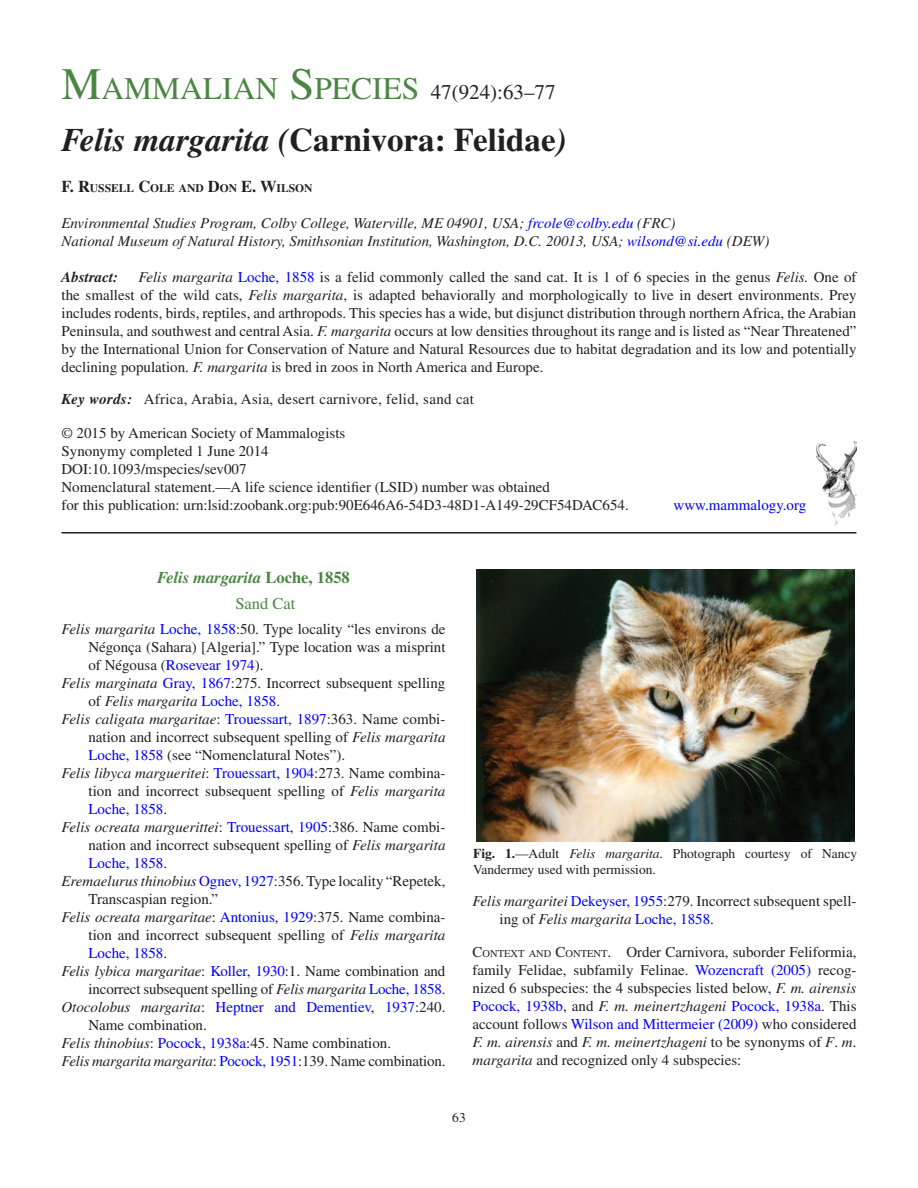
<style>
.page{position:relative;width:918px;height:1188px;background:#fff}
.page>*{position:absolute;margin:0;border:0;box-sizing:border-box;transform-origin:0 0}
.t1{font:700 33px "Times";color:#231f20}
.t2{font:31.5px "Times";color:#4a8641}
.t3{font:italic 700 16.5px/25.5px "Times";color:#4a8641}
.t4{font:15px/18px "Times";color:#231f20;text-align:justify}
.t5{font:italic 15px/18px "Times";color:#231f20}
.t6{font:15px "Times";color:#00f}
.t7{font:15px "Times";letter-spacing:.02em;color:#231f20}
.t8{font:italic 700 15px "Times";color:#231f20}
.t9{font:13.5px/16.5px "Times";color:#231f20}
.t10{font:700 11.55px "Times";color:#231f20}
.s1{font-size:45px}
.s2{font-size:21px;color:#231f20}
.s3{font-style:italic}
.s4{font-size:16.5px}
.s5{color:#00f}
.s6{font-weight:700;font-style:italic}
.s7{font-style:normal}
.s8{font-weight:400;font-style:normal}
.s9{font-style:normal;color:#00f}
.s10{color:#231f20}
.s11{font-style:italic;color:#231f20}
.s12{font-weight:700}
.s13{font-style:inherit}
.s14{font-size:10.5px}
</style>
<div class="page">
<img style="left:817px;top:441px;width:39px;height:84px">
<hr style="left:62px;top:532px;width:794px;height:2px;background:#231f20">
<img style="left:476px;top:569px;width:378px;height:272px">
<h2 class="t2" style="left:62px;top:71px;width:496px"><span class="s1">M</span>AMMALIAN <span class="s1">S</span>PECIES <span class="s2">47(924):63–77</span></h2>
<h1 class="t1" style="left:62px;top:120px;width:507px"><span class="s3">Felis margarita (</span>Carnivora: Felidae<span class="s3">)</span></h1>
<p class="t10" style="left:62px;top:181px;width:252px"><span class="s4">F. R</span>USSELL <span class="s4">C</span>OLE AND <span class="s4">D</span>ON <span class="s4">E. W</span>ILSON</p>
<p class="t5" style="left:62px;top:214px;width:709px">Environmental Studies Program, Colby College, Waterville, ME 04901, USA; <span class="s5">frcole@colby.edu</span> (FRC)<br>National Museum of Natural History, Smithsonian Institution, Washington, D.C. 20013, USA; <span class="s5">wilsond@si.edu</span> (DEW)</p>
<p class="t8" style="left:62px;top:268px;width:58px">Abstract:</p>
<p class="t4" style="left:62px;top:267px;width:797px;text-indent:77px"><span class="s3">Felis margarita</span> <span class="s5">Loche, 1858</span> is a felid commonly called the sand cat. It is 1 of 6 species in the genus <span class="s3">Felis.</span> One of the smallest of the wild cats, <span class="s3">Felis margarita</span>, is adapted behaviorally and morphologically to live in desert environments. Prey includes rodents, birds, reptiles, and arthropods. This species has a wide, but disjunct distribution through northern Africa, the Arabian Peninsula, and southwest and central Asia. <span class="s3">F. margarita</span> occurs at low densities throughout its range and is listed as “Near Threatened” by the International Union for Conservation of Nature and Natural Resources due to habitat degradation and its low and potentially declining population. <span class="s3">F. margarita</span> is bred in zoos in North America and Europe.</p>
<p class="t7" style="left:62px;top:390px;width:414px"><span class="s6">Key words:</span> Africa, Arabia, Asia, desert carnivore, felid, sand cat</p>
<p class="t4" style="left:62px;top:423px;width:569px;text-align:left">© 2015 by American Society of Mammalogists<br>Synonymy completed 1 June 2014<br>DOI:10.1093/mspecies/sev007<br>Nomenclatural statement.—A life science identifier (LSID) number was obtained<br>for this publication: urn:lsid:zoobank.org:pub:90E646A6-54D3-48D1-A149-29CF54DAC654.</p>
<p class="t6" style="left:674px;top:496px;width:134px">www.mammalogy.org</p>
<p class="t3" style="left:235px;top:565px;width:116px;text-indent:-78px">Felis margarita <span class="s7">Loche, 1858<br></span><span class="s8">Sand Cat</span></p>
<p class="t4" style="left:62px;top:620px;width:386px"><span class="s3">Felis margarita</span> <span class="s5">Loche, 1858</span>:50. Type locality “les environs de</p>
<p class="t4" style="left:88px;top:638px;width:359px">Négonça (Sahara) [Algeria].” Type location was a misprint</p>
<p class="t4" style="left:88px;top:656px;width:176px">of Négousa (<span class="s5">Rosevear 1974</span>).</p>
<p class="t4" style="left:61px;top:674px;width:385px"><span class="s3">Felis marginata</span> <span class="s5">Gray, 1867</span>:275. Incorrect subsequent spelling</p>
<p class="t5" style="left:88px;top:692px;width:193px"><span class="s7">of</span> Felis margarita <span class="s9">Loche, 1858</span><span class="s7">.</span></p>
<p class="t5" style="left:61px;top:710px;width:385px">Felis caligata margaritae<span class="s7">:</span> <span class="s9">Trouessart, 1897</span><span class="s7">:363. Name combi-</span></p>
<p class="t4" style="left:88px;top:728px;width:359px">nation and incorrect subsequent spelling of <span class="s3">Felis margarita</span></p>
<p class="t4" style="left:88px;top:746px;width:258px"><span class="s5">Loche, 1858</span> (see “Nomenclatural Notes”).</p>
<p class="t5" style="left:61px;top:764px;width:385px">Felis libyca margueritei<span class="s7">:</span> <span class="s9">Trouessart, 1904</span><span class="s7">:273. Name combina-</span></p>
<p class="t4" style="left:88px;top:782px;width:358px">tion and incorrect subsequent spelling of <span class="s3">Felis margarita</span></p>
<p class="t6" style="left:88px;top:801px;width:80px">Loche, 1858<span class="s10">.</span></p>
<p class="t5" style="left:61px;top:818px;width:385px">Felis ocreata marguerittei<span class="s7">:</span> <span class="s9">Trouessart, 1905</span><span class="s7">:386. Name combi-</span></p>
<p class="t4" style="left:88px;top:836px;width:359px">nation and incorrect subsequent spelling of <span class="s3">Felis margarita</span></p>
<p class="t6" style="left:88px;top:855px;width:80px">Loche, 1858<span class="s10">.</span></p>
<p class="t4" style="left:61px;top:872px;width:385px"><span class="s3">Eremaelurus thinobius</span> <span class="s5">Ognev, 1927</span>:356. Type locality “Repetek,</p>
<p class="t4" style="left:88px;top:890px;width:131px">Transcaspian region.”</p>
<p class="t5" style="left:61px;top:908px;width:385px">Felis ocreata margaritae<span class="s7">:</span> <span class="s9">Antonius, 1929</span><span class="s7">:375. Name combina-</span></p>
<p class="t4" style="left:88px;top:926px;width:358px">tion and incorrect subsequent spelling of <span class="s3">Felis margarita</span></p>
<p class="t6" style="left:88px;top:945px;width:80px">Loche, 1858<span class="s10">.</span></p>
<p class="t4" style="left:61px;top:962px;width:385px"><span class="s3">Felis lybica margaritae</span>: <span class="s5">Koller, 1930</span>:1. Name combination and</p>
<p class="t4" style="left:88px;top:980px;width:359px">incorrect subsequent spelling of <span class="s3">Felis margarita</span> <span class="s5">Loche, 1858</span>.</p>
<p class="t6" style="left:61px;top:999px;width:385px"><span class="s11">Otocolobus margarita</span><span class="s10">:</span> Heptner and Dementiev, 1937<span class="s10">:240.</span></p>
<p class="t4" style="left:88px;top:1016px;width:120px">Name combination.</p>
<p class="t4" style="left:61px;top:1034px;width:331px"><span class="s3">Felis thinobius</span>: <span class="s5">Pocock, 1938a</span>:45. Name combination.</p>
<p class="t5" style="left:61px;top:1052px;width:386px">Felis margarita margarita<span class="s7">:</span> <span class="s9">Pocock, 1951</span><span class="s7">:139. Name combination.</span></p>
<p class="t9" style="left:473px;top:845px;width:386px"><span class="s12">Fig. 1.</span>—Adult <span class="s3">Felis margarita</span>. Photograph courtesy of Nancy<br>Vandermey used with permission.</p>
<p class="t4" style="left:499px;top:891px;width:359px;text-indent:-27px"><span class="s3">Felis margaritei</span> <span class="s5">Dekeyser, 1955</span>:279. Incorrect subsequent spell&shy;ing of <span class="s3">Felis margarita</span> <span class="s5">Loche, 1858</span>.</p>
<p class="t4" style="left:472px;top:942px;width:386px"><span class="s13">C</span><span class="s14">ONTEXT AND</span> <span class="s13">C</span><span class="s14">ONTENT</span>. Order Carnivora, suborder Feliformia, family Felidae, subfamily Felinae. <span class="s5">Wozencraft (2005)</span> recog&shy;nized 6 subspecies: the 4 subspecies listed below, <span class="s3">F. m. airensis </span><span class="s5">Pocock, 1938b</span>, and <span class="s3">F. m. meinertzhageni</span> <span class="s5">Pocock, 1938a</span>. This account follows <span class="s5">Wilson and Mittermeier (2009)</span> who considered <span class="s3">F. m. airensis</span> and <span class="s3">F. m. meinertzhageni</span> to be synonyms of <span class="s3">F</span>. <span class="s3">m</span>. <span class="s3">margarita</span> and recognized only 4 subspecies:</p>
<p class="t9" style="left:452px;top:1109px;width:15px">63</p>
</div>
